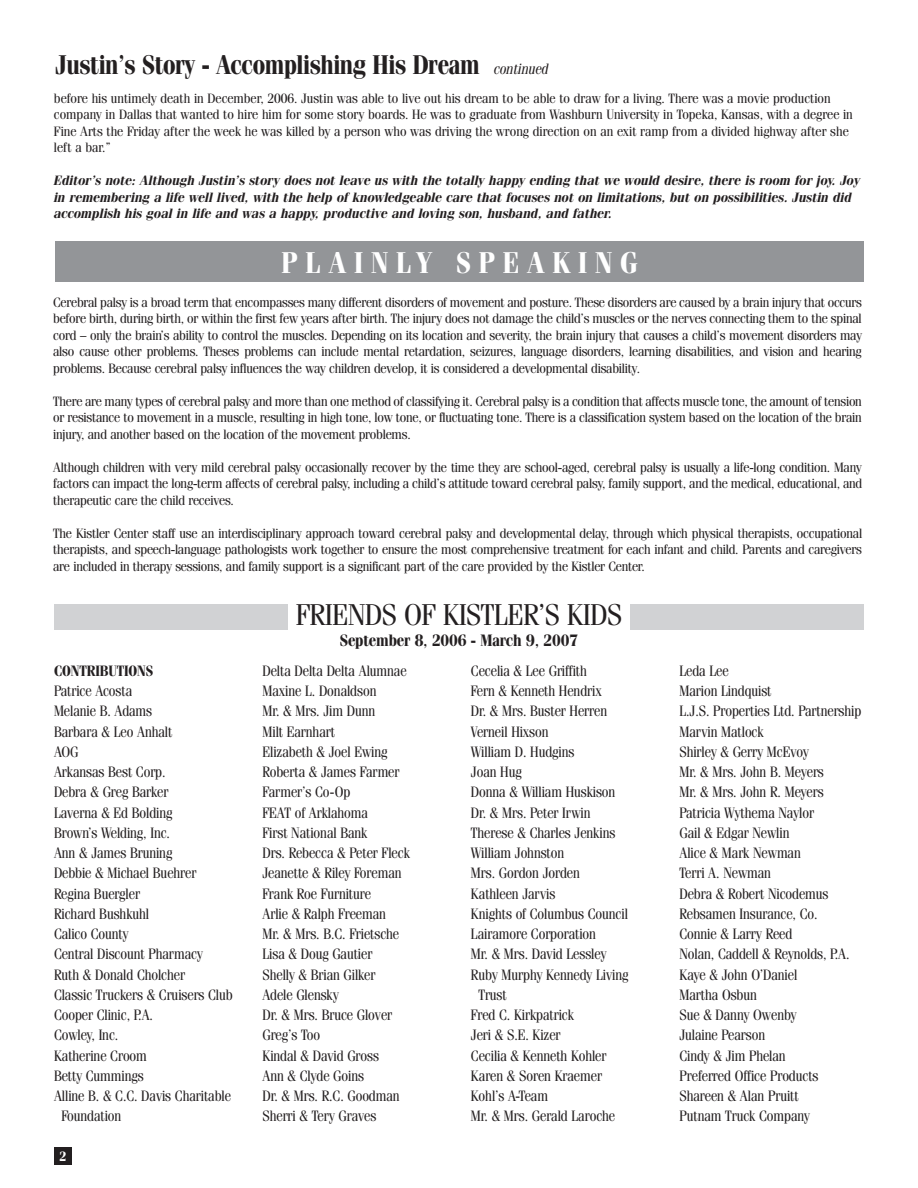
<style>
.page{position:relative;width:918px;height:1188px;background:#fff}
.page>*{position:absolute;margin:0;border:0;box-sizing:border-box;transform-origin:0 0}
.t1{font:30px "Fenice IT Cby BT";letter-spacing:-.01em;color:#231f20;scale:.9 1}
.t2{font:700 30px "Fenice IT Cby BT";letter-spacing:.295em;color:#fff;scale:.88 1}
.t3{font:700 27px "Fenice IT Cby BT";letter-spacing:-.02em;color:#231f20;scale:.85 1}
.t4{font:700 16.5px "Fenice IT Cby BT";letter-spacing:-.01em;color:#231f20;scale:.9 1}
.t5{font:15px/20.2px "Fenice IT Cby BT";letter-spacing:-.005em;color:#231f20;scale:.88 1}
.t6{font:700 15px "Fenice IT Cby BT";letter-spacing:-.005em;color:#231f20;scale:.88 1}
.t7{font:italic 15px "Fenice IT Cby BT";color:#231f20;scale:.9 1}
.t8{font:13.5px/16.5px "Fenice IT Cby BT";color:#231f20;text-align:justify;scale:.95 1}
.t9{font:italic 700 13.5px/16.5px "Fenice IT Cby BT";color:#231f20;scale:.95 1}
.t10{font:700 13.5px "Fenice IT Cby BT";color:#fff;scale:.88 1}
</style>
<div class="page">
<div style="left:54px;top:1148px;width:18px;height:18px;background:#231f20"></div>
<div style="left:54px;top:604px;width:234px;height:25px;background:#d1d2d4"></div>
<div style="left:630px;top:604px;width:234px;height:25px;background:#d1d2d4"></div>
<div style="left:55px;top:241px;width:809px;height:41px;background:#939598"></div>
<h2 class="t3" style="left:56px;top:49px;width:501px">Justin’s Story - Accomplishing His Dream</h2>
<p class="t7" style="left:494px;top:60px;width:62px">continued</p>
<p class="t8" style="left:54px;top:90px;width:842px;text-align:left">before his untimely death in December, 2006. Justin was able to live out his dream to be able to draw for a living. There was a movie production company in Dallas that wanted to hire him for some story boards. He was to graduate from Washburn University in Topeka, Kansas, with a degree in Fine Arts the Friday after the week he was killed by a person who was driving the wrong direction on an exit ramp from a divided highway after she left a bar.”</p>
<p class="t9" style="left:54px;top:172px;width:850px">Editor’s note: Although Justin’s story does not leave us with the totally happy ending that we would desire, there is room for joy. Joy in remembering a life well lived, with the help of knowledgeable care that focuses not on limitations, but on possibilities. Justin did accomplish his goal in life and was a happy, productive and loving son, husband, and father.</p>
<h1 class="t2" style="left:281px;top:245px;width:406px">PLAINLY SPEAKING</h1>
<p class="t8" style="left:53px;top:294px;width:853px">Cerebral palsy is a broad term that encompasses many different disorders of movement and posture. These disorders are caused by a brain injury that occurs before birth, during birth, or within the first few years after birth. The injury does not damage the child’s muscles or the nerves connecting them to the spinal cord – only the brain’s ability to control the muscles. Depending on its location and severity, the brain injury that causes a child’s movement disorders may also cause other problems. Theses problems can include mental retardation, seizures, language disorders, learning disabilities, and vision and hearing problems. Because cerebral palsy influences the way children develop, it is considered a developmental disability.</p>
<p class="t8" style="left:53px;top:393px;width:853px">There are many types of cerebral palsy and more than one method of classifying it. Cerebral palsy is a condition that affects muscle tone, the amount of tension or resistance to movement in a muscle, resulting in high tone, low tone, or fluctuating tone. There is a classification system based on the location of the brain injury, and another based on the location of the movement problems.</p>
<p class="t8" style="left:53px;top:459px;width:853px">Although children with very mild cerebral palsy occasionally recover by the time they are school-aged, cerebral palsy is usually a life-long condition. Many factors can impact the long-term affects of cerebral palsy, including a child’s attitude toward cerebral palsy, family support, and the medical, educational, and therapeutic care the child receives.</p>
<p class="t8" style="left:53px;top:525px;width:853px">The Kistler Center staff use an interdisciplinary approach toward cerebral palsy and developmental delay, through which physical therapists, occupational therapists, and speech-language pathologists work together to ensure the most comprehensive treatment for each infant and child. Parents and caregivers are included in therapy sessions, and family support is a significant part of the care provided by the Kistler Center.</p>
<p class="t6" style="left:54px;top:662px;width:114px">CONTRIBUTIONS</p>
<p class="t5" style="left:54px;top:681px;width:90px">Patrice Acosta</p>
<p class="t5" style="left:54px;top:701px;width:113px">Melanie B. Adams</p>
<p class="t5" style="left:54px;top:721px;width:136px">Barbara &amp; Leo Anhalt</p>
<p class="t5" style="left:54px;top:742px;width:29px">AOG</p>
<p class="t5" style="left:54px;top:762px;width:128px">Arkansas Best Corp.</p>
<p class="t5" style="left:54px;top:782px;width:131px">Debra &amp; Greg Barker</p>
<p class="t5" style="left:54px;top:802px;width:136px">Laverna &amp; Ed Bolding</p>
<p class="t5" style="left:54px;top:823px;width:133px">Brown’s Welding, Inc.</p>
<p class="t5" style="left:54px;top:843px;width:136px">Ann &amp; James Bruning</p>
<p class="t5" style="left:54px;top:863px;width:163px">Debbie &amp; Michael Buehrer</p>
<p class="t5" style="left:54px;top:883px;width:99px">Regina Buergler</p>
<p class="t5" style="left:54px;top:904px;width:110px">Richard Bushkuhl</p>
<p class="t5" style="left:54px;top:924px;width:86px">Calico County</p>
<p class="t5" style="left:54px;top:944px;width:171px">Central Discount Pharmacy</p>
<p class="t5" style="left:54px;top:964px;width:151px">Ruth &amp; Donald Cholcher</p>
<p class="t5" style="left:54px;top:985px;width:205px">Classic Truckers &amp; Cruisers Club</p>
<p class="t5" style="left:54px;top:1005px;width:114px">Cooper Clinic, P.A.</p>
<p class="t5" style="left:54px;top:1025px;width:75px">Cowley, Inc.</p>
<p class="t5" style="left:54px;top:1045px;width:107px">Katherine Croom</p>
<p class="t5" style="left:54px;top:1066px;width:103px">Betty Cummings</p>
<p class="t5" style="left:54px;top:1086px;width:203px">Alline B. &amp; C.C. Davis Charitable</p>
<p class="t5" style="left:61px;top:1106px;width:70px">Foundation</p>
<p class="t10" style="left:60px;top:1149px;width:9px">2</p>
<h1 class="t1" style="left:296px;top:597px;width:364px">FRIENDS OF KISTLER’S KIDS</h1>
<p class="t4" style="left:340px;top:631px;width:266px">September 8, 2006 - March 9, 2007</p>
<p class="t5" style="left:262px;top:661px;width:169px">Delta Delta Delta Alumnae<br>Maxine L. Donaldson<br>Mr. &amp; Mrs. Jim Dunn<br>Milt Earnhart<br>Elizabeth &amp; Joel Ewing<br>Roberta &amp; James Farmer<br>Farmer’s Co-Op<br>FEAT of Arklahoma<br>First National Bank<br>Drs. Rebecca &amp; Peter Fleck<br>Jeanette &amp; Riley Foreman<br>Frank Roe Furniture<br>Arlie &amp; Ralph Freeman<br>Mr. &amp; Mrs. B.C. Frietsche<br>Lisa &amp; Doug Gautier<br>Shelly &amp; Brian Gilker<br>Adele Glensky<br>Dr. &amp; Mrs. Bruce Glover<br>Greg’s Too<br>Kindal &amp; David Gross<br>Ann &amp; Clyde Goins<br>Dr. &amp; Mrs. R.C. Goodman<br>Sherri &amp; Tery Graves</p>
<p class="t5" style="left:471px;top:661px;width:133px">Cecelia &amp; Lee Griffith</p>
<p class="t5" style="left:471px;top:681px;width:150px">Fern &amp; Kenneth Hendrix</p>
<p class="t5" style="left:471px;top:701px;width:156px">Dr. &amp; Mrs. Buster Herren</p>
<p class="t5" style="left:471px;top:721px;width:90px">Verneil Hixson</p>
<p class="t5" style="left:471px;top:742px;width:119px">William D. Hudgins</p>
<p class="t5" style="left:471px;top:762px;width:59px">Joan Hug</p>
<p class="t5" style="left:471px;top:782px;width:166px">Donna &amp; William Huskison</p>
<p class="t5" style="left:471px;top:802px;width:137px">Dr. &amp; Mrs. Peter Irwin</p>
<p class="t5" style="left:471px;top:823px;width:166px">Therese &amp; Charles Jenkins</p>
<p class="t5" style="left:471px;top:843px;width:108px">William Johnston</p>
<p class="t5" style="left:471px;top:863px;width:125px">Mrs. Gordon Jorden</p>
<p class="t5" style="left:471px;top:883px;width:97px">Kathleen Jarvis</p>
<p class="t5" style="left:471px;top:904px;width:180px">Knights of Columbus Council</p>
<p class="t5" style="left:471px;top:924px;width:144px">Lairamore Corporation</p>
<p class="t5" style="left:471px;top:944px;width:155px">Mr. &amp; Mrs. David Lessley</p>
<p class="t5" style="left:471px;top:964px;width:180px">Ruby Murphy Kennedy Living</p>
<p class="t5" style="left:478px;top:985px;width:34px">Trust</p>
<p class="t5" style="left:471px;top:1005px;width:119px">Fred C. Kirkpatrick</p>
<p class="t5" style="left:471px;top:1025px;width:103px">Jeri &amp; S.E. Kizer</p>
<p class="t5" style="left:471px;top:1045px;width:156px">Cecilia &amp; Kenneth Kohler</p>
<p class="t5" style="left:471px;top:1066px;width:150px">Karen &amp; Soren Kraemer</p>
<p class="t5" style="left:471px;top:1086px;width:89px">Kohl’s A-Team</p>
<p class="t5" style="left:471px;top:1106px;width:165px">Mr. &amp; Mrs. Gerald Laroche</p>
<p class="t5" style="left:679px;top:661px;width:208px">Leda Lee<br>Marion Lindquist<br>L.J.S. Properties Ltd. Partnership<br>Marvin Matlock<br>Shirley &amp; Gerry McEvoy<br>Mr. &amp; Mrs. John B. Meyers<br>Mr. &amp; Mrs. John R. Meyers<br>Patricia Wythema Naylor<br>Gail &amp; Edgar Newlin<br>Alice &amp; Mark Newman<br>Terri A. Newman<br>Debra &amp; Robert Nicodemus<br>Rebsamen Insurance, Co.<br>Connie &amp; Larry Reed<br>Nolan, Caddell &amp; Reynolds, P.A.<br>Kaye &amp; John O’Daniel<br>Martha Osbun<br>Sue &amp; Danny Owenby<br>Julaine Pearson<br>Cindy &amp; Jim Phelan<br>Preferred Office Products<br>Shareen &amp; Alan Pruitt<br>Putnam Truck Company</p>
</div>
